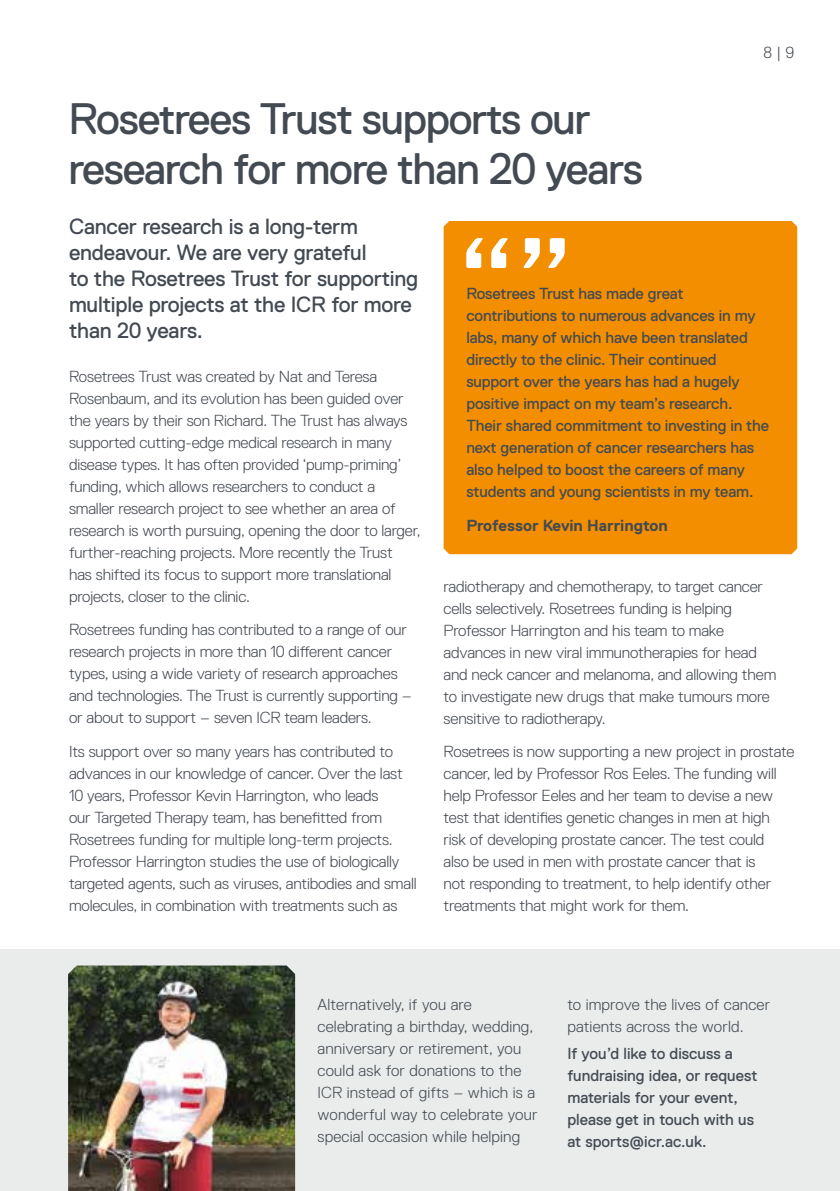
<style>
.page{position:relative;width:840px;height:1191px;background:#fff}
.page>*{position:absolute;margin:0;border:0;box-sizing:border-box;transform-origin:0 0}
.t1{font:44px/50px "Replica Pro";letter-spacing:-.03em;color:#444a52}
.t2{font:22px/26px "Replica Pro";letter-spacing:-.01em;color:#444a52}
.t3{font:300 16px/22px "Replica Pro";letter-spacing:-.01em;color:#444a52}
.t4{font:16px/22px "Replica Pro";letter-spacing:-.01em;color:#444a52}
.t5{font:300 16px/22px "Replica Pro";letter-spacing:.01em;color:#444a52}
.t6{font:700 16px "Replica Pro";color:#444a52}
</style>
<div class="page">
<div style="left:0;top:949px;width:839px;height:242px;background:#e9eceb"></div>
<img style="left:68px;top:965px;width:227px;height:226px">
<div style="left:443px;top:221px;width:353px;height:333px;background:#f28e00"></div>
<svg style="left:466px;top:238px;width:98px;height:30px"></svg>
<p class="t3" style="left:763px;top:42px;width:32px">8 | 9</p>
<h1 class="t1" style="left:68px;top:94px;width:575px">Rosetrees Trust supports our research for more than 20 years</h1>
<h2 class="t2" style="left:69px;top:213px;width:350px">Cancer research is a long-term endeavour. We are very grateful<br>to the Rosetrees Trust for supporting multiple projects at the ICR for more than 20 years.</h2>
<p class="t3" style="left:69px;top:365px;width:353px">Rosetrees Trust was created by Nat and Teresa Rosenbaum, and its evolution has been guided over the years by their son Richard. The Trust has always supported cutting-edge medical research in many disease types. It has often provided ‘pump-priming’ funding, which allows researchers to conduct a smaller research project to see whether an area of research is worth pursuing, opening the door to larger, further-reaching projects. More recently the Trust<br>has shifted its focus to support more translational projects, closer to the clinic.</p>
<p class="t3" style="left:69px;top:619px;width:344px">Rosetrees funding has contributed to a range of our research projects in more than 10 different cancer types, using a wide variety of research approaches and technologies. The Trust is currently supporting – or about to support – seven ICR team leaders.</p>
<p class="t3" style="left:69px;top:740px;width:349px">Its support over so many years has contributed to advances in our knowledge of cancer. Over the last 10 years, Professor Kevin Harrington, who leads<br>our Targeted Therapy team, has benefitted from Rosetrees funding for multiple long-term projects.<br>Professor Harrington studies the use of biologically targeted agents, such as viruses, antibodies and small molecules, in combination with treatments such as</p>
<p class="t4" style="left:466px;top:283px;width:304px">Rosetrees Trust has made great contributions to numerous advances in my labs, many of which have been translated directly to the clinic. Their continued support over the years has had a hugely positive impact on my team’s research.<br>Their shared commitment to investing in the next generation of cancer researchers has also helped to boost the careers of many students and young scientists in my team.</p>
<p class="t6" style="left:466px;top:516px;width:203px">Professor Kevin Harrington</p>
<p class="t3" style="left:443px;top:575px;width:334px">radiotherapy and chemotherapy, to target cancer cells selectively. Rosetrees funding is helping Professor Harrington and his team to make advances in new viral immunotherapies for head and neck cancer and melanoma, and allowing them to investigate new drugs that make tumours more sensitive to radiotherapy.</p>
<p class="t3" style="left:443px;top:740px;width:352px">Rosetrees is now supporting a new project in prostate cancer, led by Professor Ros Eeles. The funding will help Professor Eeles and her team to devise a new test that identifies genetic changes in men at high risk of developing prostate cancer. The test could<br>also be used in men with prostate cancer that is<br>not responding to treatment, to help identify other treatments that might work for them.</p>
<p class="t5" style="left:317px;top:993px;width:221px">Alternatively, if you are celebrating a birthday, wedding, anniversary or retirement, you could ask for donations to the<br>ICR instead of gifts – which is a wonderful way to celebrate your special occasion while helping</p>
<p class="t5" style="left:567px;top:993px;width:204px">to improve the lives of cancer patients across the world.</p>
<p class="t4" style="left:567px;top:1042px;width:191px">If you’d like to discuss a fundraising idea, or request materials for your event, please get in touch with us at sports@icr.ac.uk.</p>
</div>
